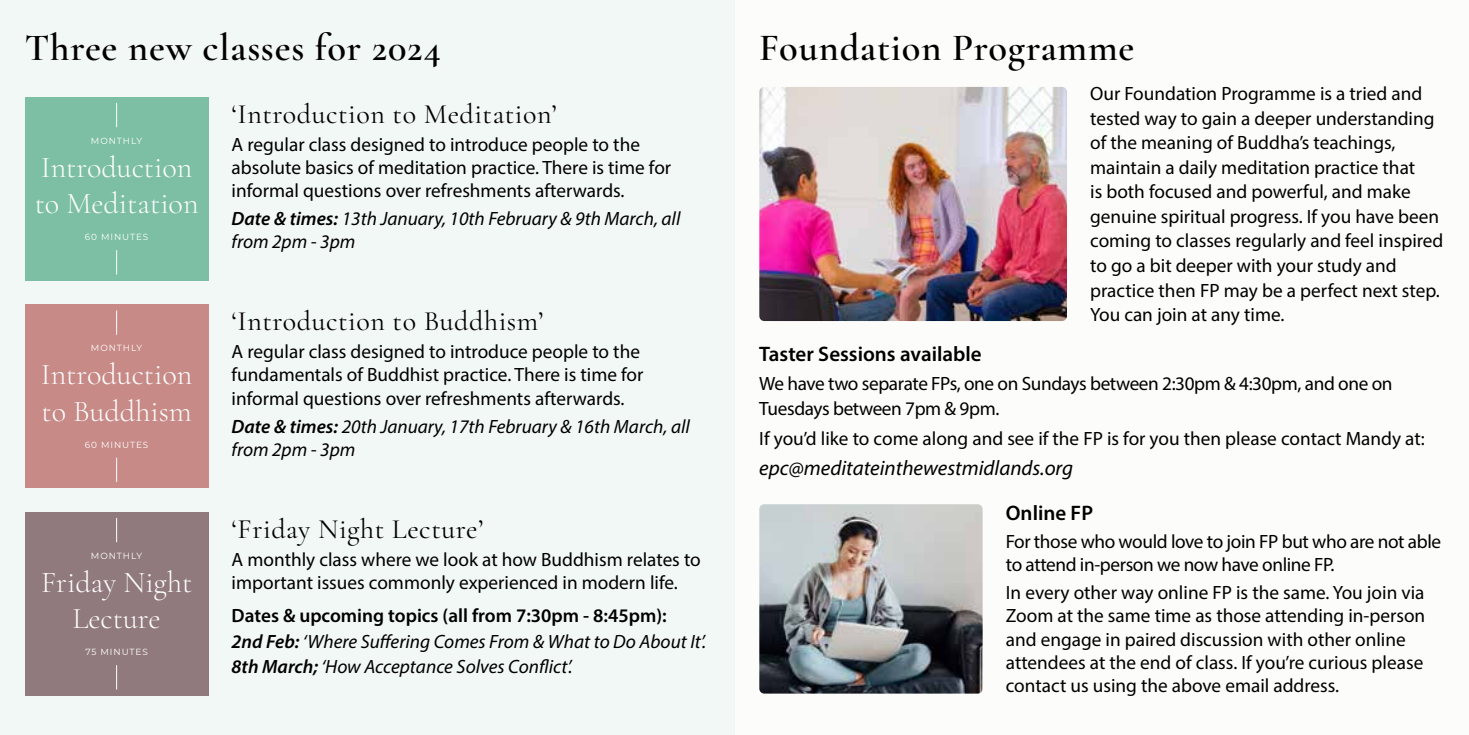
<style>
.page{position:relative;width:1469px;height:735px;background:#fff}
.page>*{position:absolute;margin:0;border:0;box-sizing:border-box;transform-origin:0 0}
.t1{font:600 38.5px "Cormorant Garamond";letter-spacing:.02em;color:#000}
.t2{font:300 30.1px/36.2px "Cormorant Garamond";color:#fff}
.t3{font:28px "Cormorant Garamond";letter-spacing:.02em;color:#000}
.t4{font:italic 21px "Myriad Pro";color:#000}
.t5{font:600 21px "Myriad Pro";color:#000}
.t6{font:19.25px/23.1px "Myriad Pro";color:#000}
.t7{font:italic 19.25px/23.1px "Myriad Pro";color:#000}
.t8{font:19.25px/24.5px "Myriad Pro";letter-spacing:-.02em;color:#000}
.t9{font:8.92px "Montserrat";letter-spacing:.1em;color:#fff}
.s1{font-weight:600}
.s2{font-weight:600;font-style:normal}
</style>
<div class="page">
<div style="left:0;top:0;width:734px;height:734px;background:#f2f8f5"></div>
<div style="left:25px;top:511px;width:183px;height:184px;background:#917a7e"></div>
<svg style="left:116px;top:665px;width:1px;height:23px"></svg>
<svg style="left:116px;top:518px;width:1px;height:23px"></svg>
<div style="left:25px;top:304px;width:183px;height:184px;background:#c78a87"></div>
<svg style="left:116px;top:458px;width:1px;height:23px"></svg>
<svg style="left:116px;top:310px;width:1px;height:24px"></svg>
<div style="left:25px;top:97px;width:183px;height:183px;background:#7cbfa4"></div>
<svg style="left:116px;top:250px;width:1px;height:24px"></svg>
<svg style="left:116px;top:103px;width:1px;height:24px"></svg>
<div style="left:734px;top:0;width:734px;height:734px;background:#fcfdfa"></div>
<img style="left:759px;top:87px;width:308px;height:234px">
<img style="left:759px;top:504px;width:223px;height:189px">
<h1 class="t1" style="left:25px;top:24px;width:418px">Three new classes for 2024</h1>
<h3 class="t3" style="left:231px;top:97px;width:327px">‘Introduction to Meditation’</h3>
<p class="t6" style="left:231px;top:132px;width:441px">A regular class designed to introduce people to the absolute basics of meditation practice. There is time for informal questions over refreshments afterwards.</p>
<p class="t7" style="left:231px;top:207px;width:450px"><span class="s1">Date &amp; times:</span> 13th January, 10th February &amp; 9th March, all from 2pm - 3pm</p>
<p class="t9" style="left:91px;top:134px;width:53px">MONTHLY</p>
<h2 class="t2" style="left:35px;top:149px;width:165px">Introduction to Meditation</h2>
<p class="t9" style="left:85px;top:230px;width:65px">60 MINUTES</p>
<p class="t9" style="left:91px;top:342px;width:53px">MONTHLY</p>
<h2 class="t2" style="left:41px;top:356px;width:153px">Introduction to Buddhism</h2>
<p class="t9" style="left:85px;top:438px;width:65px">60 MINUTES</p>
<p class="t9" style="left:91px;top:549px;width:53px">MONTHLY</p>
<h2 class="t2" style="left:41px;top:563px;width:153px;text-align:center">Friday Night<br>Lecture</h2>
<p class="t9" style="left:85px;top:645px;width:64px">75 MINUTES</p>
<h3 class="t3" style="left:231px;top:304px;width:313px">‘Introduction to Buddhism’</h3>
<p class="t6" style="left:231px;top:340px;width:413px">A regular class designed to introduce people to the fundamentals of Buddhist practice. There is time for informal questions over refreshments afterwards.</p>
<p class="t7" style="left:231px;top:414px;width:460px"><span class="s1">Date &amp; times:</span> 20th January, 17th February &amp; 16th March, all from 2pm - 3pm</p>
<h3 class="t3" style="left:231px;top:511px;width:253px">‘Friday Night Lecture’</h3>
<p class="t6" style="left:231px;top:547px;width:471px">A monthly class where we look at how Buddhism relates to important issues commonly experienced in modern life.</p>
<p class="t7" style="left:231px;top:602px;width:476px;line-height:25.6px"><span class="s2">Dates &amp; upcoming topics (all from 7:30pm - 8:45pm):<br></span><span class="s1">2nd Feb:</span> ‘Where Suffering Comes From &amp; What to Do About It’.<br><span class="s1">8th March;</span> ‘How Acceptance Solves Conflict’.</p>
<h1 class="t1" style="left:759px;top:24px;width:377px">Foundation Programme</h1>
<p class="t6" style="left:1090px;top:81px;width:355px;line-height:24.5px">Our Foundation Programme is a tried and tested way to gain a deeper understanding of the meaning of Buddha’s teachings, maintain a daily meditation practice that<br>is both focused and powerful, and make genuine spiritual progress. If you have been coming to classes regularly and feel inspired to go a bit deeper with your study and practice then FP may be a perfect next step.<br>You can join at any time.</p>
<p class="t5" style="left:759px;top:340px;width:224px">Taster Sessions available</p>
<p class="t8" style="left:759px;top:371px;width:634px">We have two separate FPs, one on Sundays between 2:30pm &amp; 4:30pm, and one on<br>Tuesdays between 7pm &amp; 9pm.</p>
<p class="t6" style="left:759px;top:426px;width:667px">If you’d like to come along and see if the FP is for you then please contact Mandy at:</p>
<p class="t4" style="left:759px;top:455px;width:315px">epc@meditateinthewestmidlands.org</p>
<p class="t5" style="left:1005px;top:499px;width:89px">Online FP</p>
<p class="t8" style="left:1005px;top:529px;width:437px;line-height:23.1px">For those who would love to join FP but who are not able to attend in-person we now have online FP.</p>
<p class="t6" style="left:1005px;top:580px;width:421px">In every other way online FP is the same. You join via Zoom at the same time as those attending in-person and engage in paired discussion with other online attendees at the end of class. If you’re curious please contact us using the above email address.</p>
</div>
